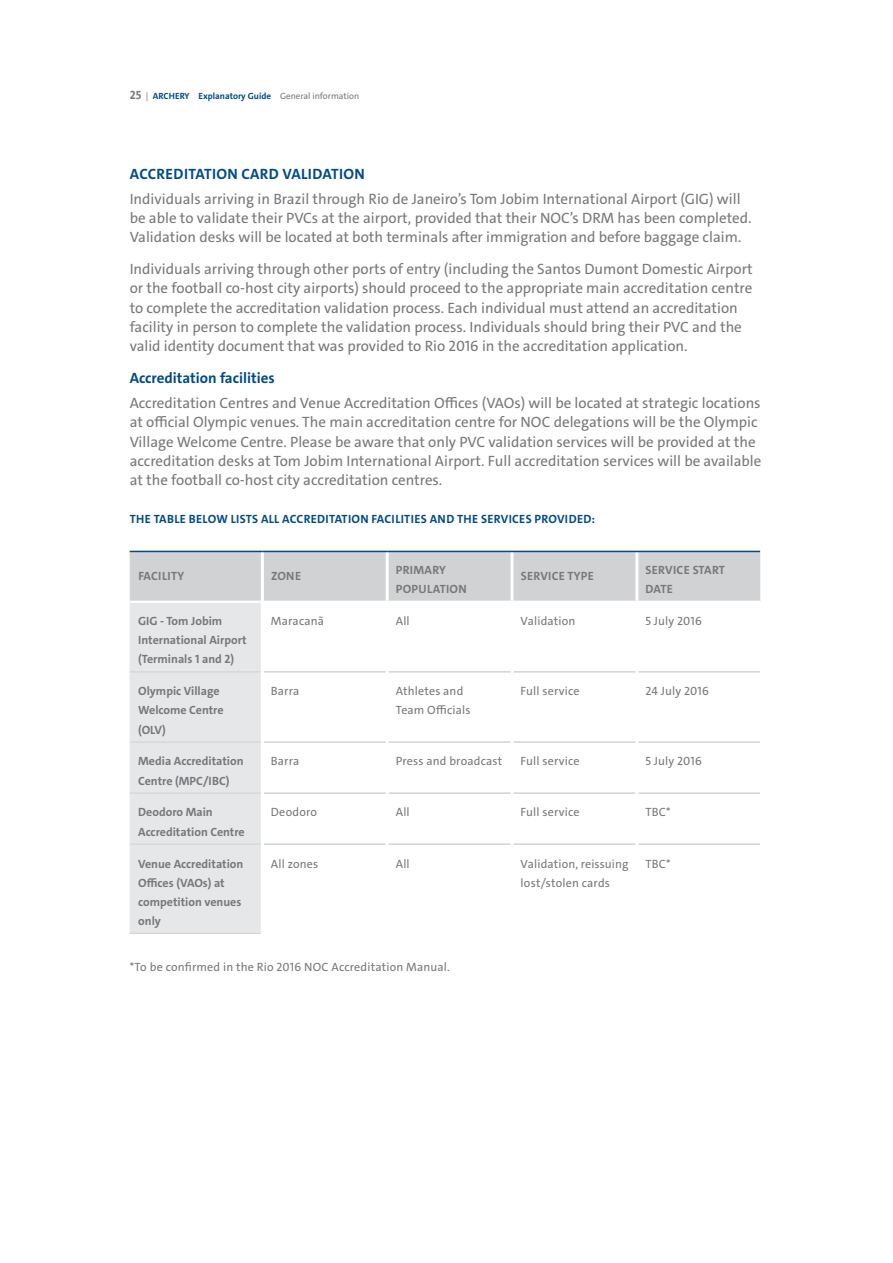
<style>
.page{position:relative;width:893px;height:1263px;background:#fff}
.page>*{position:absolute;margin:0;border:0;box-sizing:border-box;transform-origin:0 0}
.TheSansRio2016-_regu{font:15px/19.2px "The Sans Rio 2016";color:#76787b}
.subtítulo-interno-1º{font:700 15px "The Sans Rio 2016";letter-spacing:.025em;color:#004b87}
.item-1ºidioma{font:700 15px "The Sans Rio 2016";color:#004b87}
.TheSansRio2016-_regu-2{font:12px/19.2px "The Sans Rio 2016";letter-spacing:.015em;color:#76787b}
.TheSansRio2016-_bold{font:700 12px/19.2px "The Sans Rio 2016";color:#76787b}
.key-info-title{font:700 12px "The Sans Rio 2016";letter-spacing:.025em;color:#004b87}
.TheSansRio2016-_bold-2{font:700 12px/19.2px "The Sans Rio 2016";letter-spacing:.025em;color:#76787b}
.t1{font:700 9px "The Sans Rio 2016";color:#004b87}
.s1{font-size:12px;color:#76787b}
.s2{font-weight:400;color:#76787b}
</style>
<div class="page">
<svg style="left:130px;top:552px;width:630px;height:381px"></svg>
<hr style="left:261px;top:552px;width:3px;height:50px;background:#fff">
<hr style="left:386px;top:552px;width:3px;height:49px;background:#fff">
<hr style="left:511px;top:552px;width:3px;height:49px;background:#fff">
<hr style="left:635px;top:552px;width:3px;height:49px;background:#fff">
<hr style="left:386px;top:603px;width:3px;height:69px;background:#fff">
<hr style="left:511px;top:603px;width:3px;height:69px;background:#fff">
<hr style="left:635px;top:603px;width:3px;height:69px;background:#fff">
<hr style="left:386px;top:672px;width:3px;height:70px;background:#fff">
<hr style="left:511px;top:672px;width:3px;height:70px;background:#fff">
<hr style="left:635px;top:672px;width:3px;height:70px;background:#fff">
<hr style="left:386px;top:742px;width:3px;height:51px;background:#fff">
<hr style="left:511px;top:742px;width:3px;height:51px;background:#fff">
<hr style="left:635px;top:742px;width:3px;height:51px;background:#fff">
<hr style="left:386px;top:793px;width:3px;height:51px;background:#fff">
<hr style="left:511px;top:793px;width:3px;height:51px;background:#fff">
<hr style="left:635px;top:793px;width:3px;height:51px;background:#fff">
<hr style="left:386px;top:844px;width:3px;height:89px;background:#fff">
<hr style="left:511px;top:844px;width:3px;height:89px;background:#fff">
<hr style="left:635px;top:844px;width:3px;height:89px;background:#fff">
<hr style="left:130px;top:671px;width:131px;height:1px;background:#d1d2d4">
<hr style="left:130px;top:741px;width:131px;height:2px;background:#d1d2d4">
<hr style="left:130px;top:792px;width:131px;height:2px;background:#d1d2d4">
<hr style="left:264px;top:671px;width:122px;height:1px;background:#bcbdc0">
<hr style="left:389px;top:671px;width:122px;height:1px;background:#bcbdc0">
<hr style="left:514px;top:671px;width:121px;height:1px;background:#bcbdc0">
<hr style="left:638px;top:671px;width:122px;height:1px;background:#bcbdc0">
<hr style="left:264px;top:793px;width:122px;height:1px;background:#bcbdc0">
<hr style="left:389px;top:793px;width:122px;height:1px;background:#bcbdc0">
<hr style="left:514px;top:793px;width:121px;height:1px;background:#bcbdc0">
<hr style="left:638px;top:793px;width:122px;height:1px;background:#bcbdc0">
<hr style="left:264px;top:742px;width:122px;height:1px;background:#bcbdc0">
<hr style="left:389px;top:742px;width:122px;height:1px;background:#bcbdc0">
<hr style="left:514px;top:742px;width:121px;height:1px;background:#bcbdc0">
<hr style="left:638px;top:742px;width:122px;height:1px;background:#bcbdc0">
<hr style="left:264px;top:844px;width:122px;height:1px;background:#bcbdc0">
<hr style="left:389px;top:844px;width:122px;height:1px;background:#bcbdc0">
<hr style="left:514px;top:844px;width:121px;height:1px;background:#bcbdc0">
<hr style="left:638px;top:844px;width:122px;height:1px;background:#bcbdc0">
<hr style="left:130px;top:843px;width:131px;height:2px;background:#d1d2d4">
<hr style="left:130px;top:551px;width:132px;height:1px;background:#004b87">
<hr style="left:262px;top:551px;width:125px;height:1px;background:#004b87">
<hr style="left:387px;top:551px;width:125px;height:1px;background:#004b87">
<hr style="left:512px;top:551px;width:125px;height:1px;background:#004b87">
<hr style="left:637px;top:551px;width:123px;height:1px;background:#004b87">
<hr style="left:261px;top:602px;width:3px;height:70px;background:#fff">
<hr style="left:261px;top:672px;width:3px;height:70px;background:#fff">
<hr style="left:261px;top:742px;width:3px;height:51px;background:#fff">
<hr style="left:261px;top:793px;width:3px;height:51px;background:#fff">
<hr style="left:261px;top:844px;width:3px;height:90px;background:#fff">
<hr style="left:130px;top:601px;width:131px;height:2px;background:#fff">
<hr style="left:264px;top:601px;width:123px;height:2px;background:#fff">
<hr style="left:387px;top:601px;width:125px;height:2px;background:#fff">
<hr style="left:512px;top:601px;width:125px;height:2px;background:#fff">
<hr style="left:637px;top:601px;width:123px;height:2px;background:#fff">
<hr style="left:130px;top:933px;width:131px;height:1px;background:#d1d2d4">
<p class="t1" style="left:130px;top:90px;width:231px"><span class="s1">25</span> <span class="s2">|</span> ARCHERY Explanatory Guide <span class="s2">General information</span></p>
<p class="subtítulo-interno-1º" style="left:130px;top:164px;width:237px">ACCREDITATION CARD VALIDATION</p>
<p class="TheSansRio2016-_regu" style="left:130px;top:190px;width:623px">Individuals arriving in Brazil through Rio de Janeiro’s Tom Jobim International Airport (GIG) will be able to validate their PVCs at the airport, provided that their NOC’s DRM has been completed.<br>Validation desks will be located at both terminals after immigration and before baggage claim.</p>
<p class="TheSansRio2016-_regu" style="left:130px;top:260px;width:625px">Individuals arriving through other ports of entry (including the Santos Dumont Domestic Airport or the football co-host city airports) should proceed to the appropriate main accreditation centre to complete the accreditation validation process. Each individual must attend an accreditation facility in person to complete the validation process. Individuals should bring their PVC and the valid identity document that was provided to Rio 2016 in the accreditation application.</p>
<p class="item-1ºidioma" style="left:130px;top:368px;width:147px">Accreditation facilities</p>
<p class="TheSansRio2016-_regu" style="left:130px;top:394px;width:633px">Accreditation Centres and Venue Accreditation Offices (VAOs) will be located at strategic locations at official Olympic venues. The main accreditation centre for NOC delegations will be the Olympic Village Welcome Centre. Please be aware that only PVC validation services will be provided at the accreditation desks at Tom Jobim International Airport. Full accreditation services will be available at the football co-host city accreditation centres.</p>
<p class="key-info-title" style="left:130px;top:511px;width:467px">THE TABLE BELOW LISTS ALL ACCREDITATION FACILITIES AND THE SERVICES PROVIDED:</p>
<p class="TheSansRio2016-_bold-2" style="left:138px;top:567px;width:47px">FACILITY</p>
<p class="TheSansRio2016-_bold" style="left:271px;top:567px;width:32px">ZONE</p>
<p class="TheSansRio2016-_bold-2" style="left:396px;top:560px;width:72px">PRIMARY<br>POPULATION</p>
<p class="TheSansRio2016-_bold-2" style="left:521px;top:567px;width:75px">SERVICE TYPE</p>
<p class="TheSansRio2016-_bold-2" style="left:646px;top:560px;width:81px">SERVICE START<br>DATE</p>
<p class="TheSansRio2016-_bold" style="left:138px;top:611px;width:110px">GIG - Tom Jobim<br>International Airport (Terminals 1 and 2)</p>
<p class="TheSansRio2016-_regu-2" style="left:271px;top:611px;width:55px">Maracanã</p>
<p class="TheSansRio2016-_regu-2" style="left:396px;top:611px;width:15px">All</p>
<p class="TheSansRio2016-_regu-2" style="left:521px;top:611px;width:56px">Validation</p>
<p class="TheSansRio2016-_regu-2" style="left:645px;top:611px;width:58px">5 July 2016</p>
<p class="TheSansRio2016-_bold" style="left:138px;top:682px;width:87px">Olympic Village<br>Welcome Centre (OLV)</p>
<p class="TheSansRio2016-_regu-2" style="left:271px;top:682px;width:30px">Barra</p>
<p class="TheSansRio2016-_regu-2" style="left:396px;top:682px;width:76px">Athletes and<br>Team Officials</p>
<p class="TheSansRio2016-_regu-2" style="left:521px;top:682px;width:61px">Full service</p>
<p class="TheSansRio2016-_regu-2" style="left:645px;top:682px;width:65px">24 July 2016</p>
<p class="TheSansRio2016-_bold" style="left:138px;top:752px;width:107px">Media Accreditation<br>Centre (MPC/IBC)</p>
<p class="TheSansRio2016-_regu-2" style="left:271px;top:752px;width:30px">Barra</p>
<p class="TheSansRio2016-_regu-2" style="left:396px;top:752px;width:108px">Press and broadcast</p>
<p class="TheSansRio2016-_regu-2" style="left:521px;top:752px;width:61px">Full service</p>
<p class="TheSansRio2016-_regu-2" style="left:645px;top:752px;width:58px">5 July 2016</p>
<p class="TheSansRio2016-_bold" style="left:138px;top:803px;width:108px">Deodoro Main<br>Accreditation Centre</p>
<p class="TheSansRio2016-_regu-2" style="left:271px;top:803px;width:48px">Deodoro</p>
<p class="TheSansRio2016-_regu-2" style="left:396px;top:803px;width:15px">All</p>
<p class="TheSansRio2016-_regu-2" style="left:521px;top:803px;width:61px">Full service</p>
<p class="TheSansRio2016-_regu-2" style="left:645px;top:803px;width:27px">TBC*</p>
<p class="TheSansRio2016-_bold" style="left:138px;top:854px;width:107px">Venue Accreditation<br>Offices (VAOs) at competition venues only</p>
<p class="TheSansRio2016-_regu-2" style="left:271px;top:854px;width:49px">All zones</p>
<p class="TheSansRio2016-_regu-2" style="left:396px;top:854px;width:15px">All</p>
<p class="TheSansRio2016-_regu-2" style="left:521px;top:854px;width:109px">Validation, reissuing lost/stolen cards</p>
<p class="TheSansRio2016-_regu-2" style="left:645px;top:854px;width:27px">TBC*</p>
<p class="TheSansRio2016-_regu-2" style="left:130px;top:957px;width:322px">*To be confirmed in the Rio 2016 NOC Accreditation Manual.</p>
</div>
